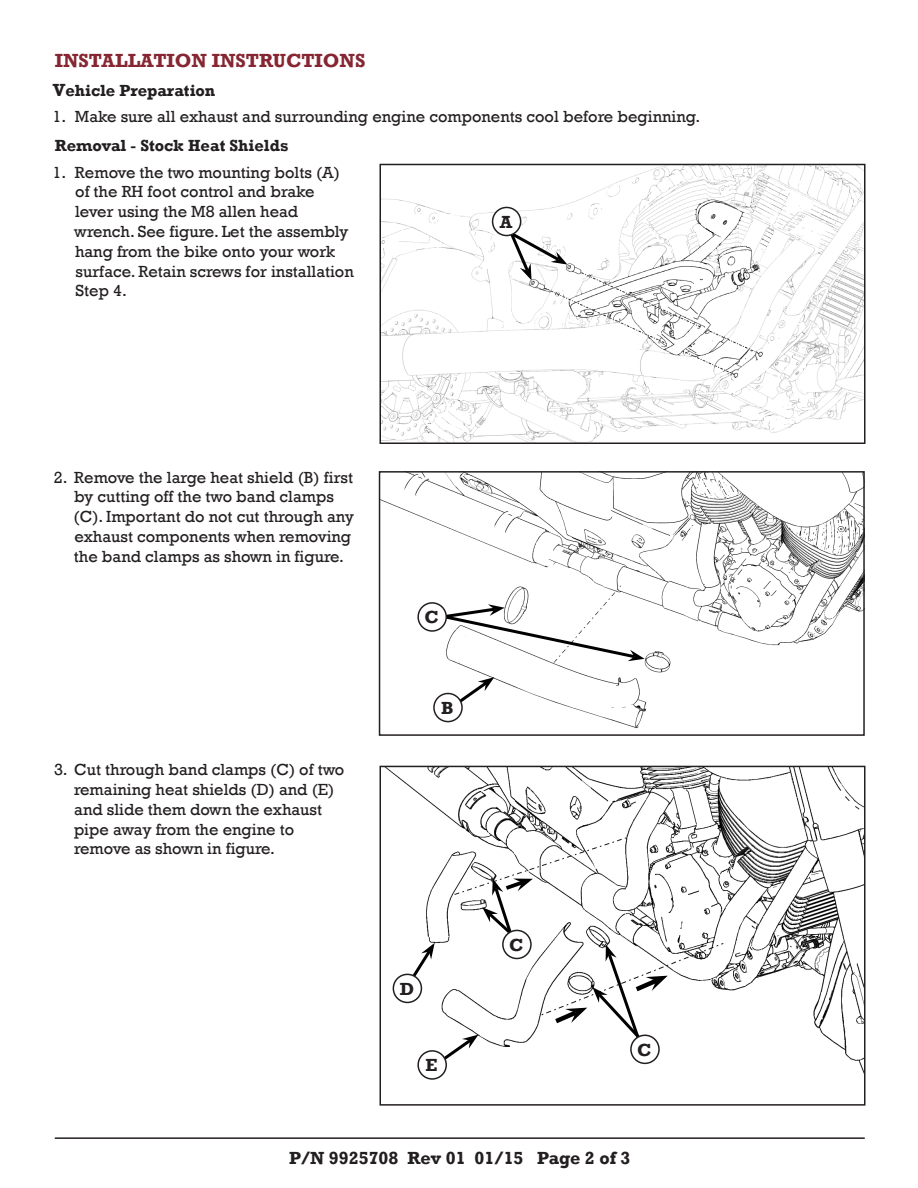
<style>
.page{position:relative;width:918px;height:1188px;background:#fff}
.page>*{position:absolute;margin:0;border:0;box-sizing:border-box;transform-origin:0 0}
.t1{font:700 19.5px "Rockwell";color:#862633}
.t2{font:700 18px "Rockwell";color:#231f20}
.t3{font:16.5px/19.8px "Rockwell";color:#231f20}
.Body_Text{font:700 16.5px "Rockwell";color:#231f20}
.s1{font-size:18px}
</style>
<div class="page">
<hr style="left:55px;top:1137px;width:810px;height:2px;background:#231f20">
<img style="left:382px;top:474px;width:480px;height:255px">
<div style="left:379px;top:471px;width:486px;height:265px;border:2px solid #231f20"></div>
<img style="left:387px;top:769px;width:476px;height:311px">
<div style="left:380px;top:766px;width:486px;height:340px;border:2px solid #231f20"></div>
<img style="left:383px;top:167px;width:480px;height:274px">
<div style="left:380px;top:164px;width:486px;height:280px;border:2px solid #231f20"></div>
<svg style="left:437px;top:677px;width:57px;height:42px"></svg>
<svg style="left:401px;top:943px;width:34px;height:52px"></svg>
<svg style="left:421px;top:1035px;width:58px;height:41px"></svg>
<svg style="left:550px;top:944px;width:118px;height:112px"></svg>
<svg style="left:482px;top:878px;width:51px;height:66px"></svg>
<svg style="left:441px;top:604px;width:204px;height:57px"></svg>
<svg style="left:505px;top:228px;width:63px;height:52px"></svg>
<div style="left:493px;top:207px;width:28px;height:29px;background:#fff;border-radius:50%"></div>
<div style="left:492px;top:207px;width:29px;height:29px;border:2px solid #231f20;border-radius:50%"></div>
<div style="left:434px;top:694px;width:28px;height:28px;background:#fff;border-radius:50%"></div>
<div style="left:433px;top:693px;width:30px;height:29px;border:2px solid #231f20;border-radius:50%"></div>
<div style="left:393px;top:974px;width:28px;height:28px;background:#fff;border-radius:50%"></div>
<div style="left:393px;top:974px;width:29px;height:29px;border:2px solid #231f20;border-radius:50%"></div>
<div style="left:418px;top:1051px;width:28px;height:28px;background:#fff;border-radius:50%"></div>
<div style="left:417px;top:1050px;width:30px;height:30px;border:2px solid #231f20;border-radius:50%"></div>
<div style="left:418px;top:603px;width:28px;height:28px;background:#fff;border-radius:50%"></div>
<div style="left:417px;top:602px;width:30px;height:30px;border:2px solid #231f20;border-radius:50%"></div>
<div style="left:631px;top:1035px;width:28px;height:28px;background:#fff;border-radius:50%"></div>
<div style="left:630px;top:1035px;width:30px;height:29px;border:2px solid #231f20;border-radius:50%"></div>
<div style="left:503px;top:930px;width:28px;height:28px;background:#fff;border-radius:50%"></div>
<div style="left:502px;top:930px;width:30px;height:29px;border:2px solid #231f20;border-radius:50%"></div>
<p class="t1" style="left:55px;top:49px;width:312px">INSTALLATION INSTRUCTIONS</p>
<p class="Body_Text" style="left:53px;top:80px;width:164px"><span class="s1">V</span>ehicle Preparation</p>
<p class="t3" style="left:53px;top:107px;width:649px">1. Make sure all exhaust and surrounding engine components cool before beginning.</p>
<p class="Body_Text" style="left:55px;top:135px;width:235px">Removal - Stock Heat Shields</p>
<p class="t3" style="left:74px;top:162px;width:281px;text-indent:-22px">1. Remove the two mounting bolts (A) of the RH foot control and brake lever using the M8 allen head wrench. See figure. Let the assembly hang from the bike onto your work surface. Retain screws for installation<br>Step 4.</p>
<p class="t2" style="left:500px;top:211px;width:14px">A</p>
<p class="t3" style="left:74px;top:467px;width:282px;text-indent:-20px">2. Remove the large heat shield (B) first by cutting off the two band clamps (C). Important do not cut through any exhaust components when removing the band clamps as shown in figure.</p>
<p class="t3" style="left:74px;top:760px;width:272px;text-indent:-20px">3. Cut through band clamps (C) of two remaining heat shields (D) and (E) and slide them down the exhaust pipe away from the engine to remove as shown in figure.</p>
<p class="t2" style="left:424px;top:606px;width:16px">C</p>
<p class="t2" style="left:441px;top:697px;width:14px">B</p>
<p class="t2" style="left:400px;top:978px;width:16px">D</p>
<p class="t2" style="left:425px;top:1054px;width:14px">E</p>
<p class="t2" style="left:509px;top:934px;width:16px">C</p>
<p class="t2" style="left:637px;top:1039px;width:16px">C</p>
<p class="t2" style="left:289px;top:1147px;width:343px">P/N 9925708 Rev 01 01/15 Page 2 of 3</p>
</div>
